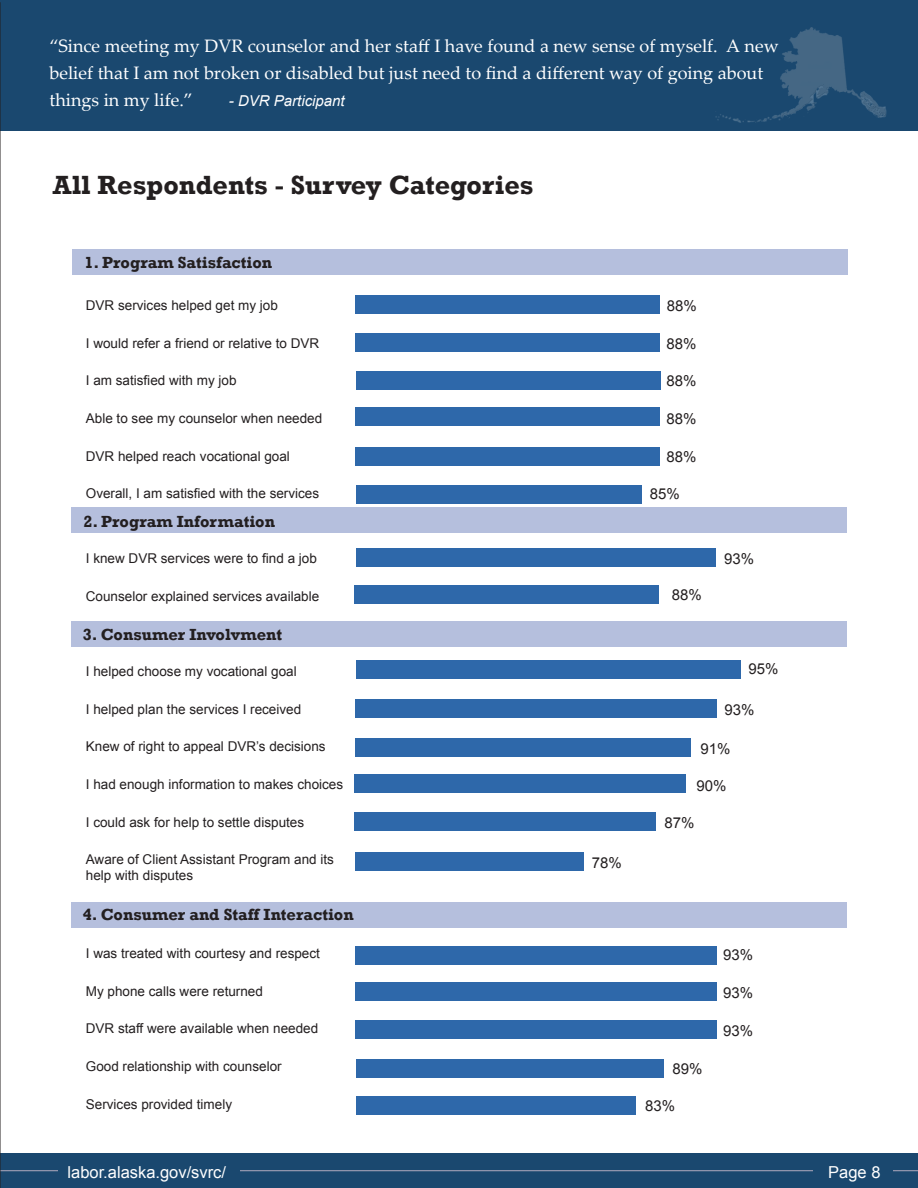
<style>
.page{position:relative;width:918px;height:1188px;background:#fff}
.page>*{position:absolute;margin:0;border:0;box-sizing:border-box;transform-origin:0 0}
.t1{font:700 27px "Rockwell";color:#231f20}
.t2{font:18px/27px "Palatino Linotype";color:#fff}
.t3{font:700 16.5px "Rockwell";color:#231f20}
.t4{font:16.5px "Arial";color:#fff}
.t5{font:15px "Arial";color:#231f20}
.t6{font:italic 15px "Arial";color:#fff}
.t7{font:13.5px/16.2px "Arial";color:#231f20}
</style>
<div class="page">
<div style="left:0;top:1153px;width:918px;height:35px;background:#1a486f"></div>
<svg style="left:1px;top:1170px;width:917px;height:1px"></svg>
<div style="left:813px;top:1155px;width:80px;height:29px;background:#1a486f"></div>
<div style="left:58px;top:1160px;width:182px;height:24px;background:#1a486f"></div>
<div style="left:0;top:0;width:918px;height:130px;background:#1a486f"></div>
<img style="left:716px;top:27px;width:171px;height:96px">
<div style="left:71px;top:621px;width:775px;height:25px;background:#b5bfdd"></div>
<div style="left:72px;top:249px;width:776px;height:25px;background:#b5bfdd"></div>
<div style="left:71px;top:508px;width:776px;height:25px;background:#b5bfdd"></div>
<div style="left:71px;top:903px;width:775px;height:25px;background:#b5bfdd"></div>
<svg style="left:605px;top:447px;width:34px;height:1px"></svg>
<div style="left:356px;top:296px;width:304px;height:18px;background:#2e68aa"></div>
<div style="left:356px;top:485px;width:285px;height:18px;background:#2e68aa"></div>
<div style="left:356px;top:549px;width:360px;height:18px;background:#2e68aa"></div>
<div style="left:356px;top:660px;width:384px;height:18px;background:#2e68aa"></div>
<div style="left:355px;top:852px;width:228px;height:19px;background:#2e68aa"></div>
<div style="left:355px;top:333px;width:305px;height:19px;background:#2e68aa"></div>
<hr style="left:0;top:2px;width:1px;height:1186px;background:#231f20">
<div style="left:356px;top:371px;width:304px;height:18px;background:#2e68aa"></div>
<div style="left:356px;top:407px;width:304px;height:19px;background:#2e68aa"></div>
<div style="left:355px;top:448px;width:305px;height:18px;background:#2e68aa"></div>
<div style="left:355px;top:586px;width:304px;height:18px;background:#2e68aa"></div>
<div style="left:356px;top:699px;width:361px;height:19px;background:#2e68aa"></div>
<div style="left:356px;top:738px;width:335px;height:19px;background:#2e68aa"></div>
<div style="left:355px;top:775px;width:331px;height:18px;background:#2e68aa"></div>
<div style="left:355px;top:813px;width:301px;height:18px;background:#2e68aa"></div>
<div style="left:356px;top:946px;width:361px;height:19px;background:#2e68aa"></div>
<div style="left:355px;top:982px;width:362px;height:19px;background:#2e68aa"></div>
<div style="left:355px;top:1020px;width:362px;height:19px;background:#2e68aa"></div>
<div style="left:356px;top:1059px;width:307px;height:18px;background:#2e68aa"></div>
<div style="left:356px;top:1096px;width:280px;height:19px;background:#2e68aa"></div>
<p class="t2" style="left:50px;top:32px;width:731px">“Since meeting my DVR counselor and her staff I have found a new sense of myself. A new belief that I am not broken or disabled but just need to find a different way of going about things in my life.”</p>
<p class="t6" style="left:229px;top:91px;width:117px">- DVR Participant</p>
<p class="t1" style="left:53px;top:169px;width:482px">All Respondents - Survey Categories</p>
<p class="t3" style="left:84px;top:252px;width:189px">1. Program Satisfaction</p>
<p class="t7" style="left:86px;top:297px;width:194px">DVR services helped get my job</p>
<p class="t7" style="left:86px;top:335px;width:235px">I would refer a friend or relative to DVR</p>
<p class="t7" style="left:86px;top:373px;width:152px">I am satisfied with my job</p>
<p class="t7" style="left:86px;top:410px;width:238px">Able to see my counselor when needed</p>
<p class="t7" style="left:86px;top:448px;width:206px">DVR helped reach vocational goal</p>
<p class="t7" style="left:86px;top:486px;width:235px">Overall, I am satisfied with the services</p>
<p class="t3" style="left:83px;top:511px;width:193px">2. Program Information</p>
<p class="t7" style="left:86px;top:550px;width:233px">I knew DVR services were to find a job</p>
<p class="t7" style="left:86px;top:588px;width:235px">Counselor explained services available</p>
<p class="t3" style="left:83px;top:624px;width:201px">3. Consumer Involvment</p>
<p class="t7" style="left:86px;top:663px;width:212px">I helped choose my vocational goal</p>
<p class="t7" style="left:86px;top:701px;width:217px">I helped plan the services I received</p>
<p class="t7" style="left:86px;top:739px;width:241px">Knew of right to appeal DVR’s decisions</p>
<p class="t7" style="left:86px;top:776px;width:259px">I had enough information to makes choices</p>
<p class="t7" style="left:86px;top:814px;width:220px">I could ask for help to settle disputes</p>
<p class="t7" style="left:86px;top:852px;width:250px">Aware of Client Assistant Program and its help with disputes</p>
<p class="t3" style="left:83px;top:905px;width:272px">4. Consumer and Staff Interaction</p>
<p class="t7" style="left:86px;top:945px;width:236px">I was treated with courtesy and respect</p>
<p class="t7" style="left:86px;top:983px;width:179px">My phone calls were returned</p>
<p class="t7" style="left:86px;top:1021px;width:234px">DVR staff were available when needed</p>
<p class="t7" style="left:86px;top:1058px;width:197px">Good relationship with counselor</p>
<p class="t7" style="left:86px;top:1096px;width:148px">Services provided timely</p>
<p class="t4" style="left:67px;top:1161px;width:160px">labor.alaska.gov/svrc/</p>
<p class="t5" style="left:592px;top:853px;width:32px">78%</p>
<p class="t5" style="left:667px;top:296px;width:32px">88%</p>
<p class="t5" style="left:667px;top:334px;width:32px">88%</p>
<p class="t5" style="left:667px;top:371px;width:32px">88%</p>
<p class="t5" style="left:667px;top:409px;width:32px">88%</p>
<p class="t5" style="left:667px;top:447px;width:32px">88%</p>
<p class="t5" style="left:650px;top:484px;width:32px">85%</p>
<p class="t5" style="left:672px;top:585px;width:32px">88%</p>
<p class="t5" style="left:724px;top:549px;width:32px">93%</p>
<p class="t5" style="left:748px;top:659px;width:32px">95%</p>
<p class="t5" style="left:724px;top:700px;width:32px">93%</p>
<p class="t5" style="left:700px;top:739px;width:32px">91%</p>
<p class="t5" style="left:696px;top:776px;width:32px">90%</p>
<p class="t5" style="left:664px;top:813px;width:32px">87%</p>
<p class="t5" style="left:672px;top:1059px;width:32px">89%</p>
<p class="t5" style="left:645px;top:1096px;width:32px">83%</p>
<p class="t5" style="left:723px;top:945px;width:32px">93%</p>
<p class="t5" style="left:723px;top:983px;width:32px">93%</p>
<p class="t5" style="left:723px;top:1021px;width:32px">93%</p>
<p class="t4" style="left:828px;top:1161px;width:54px">Page 8</p>
</div>
